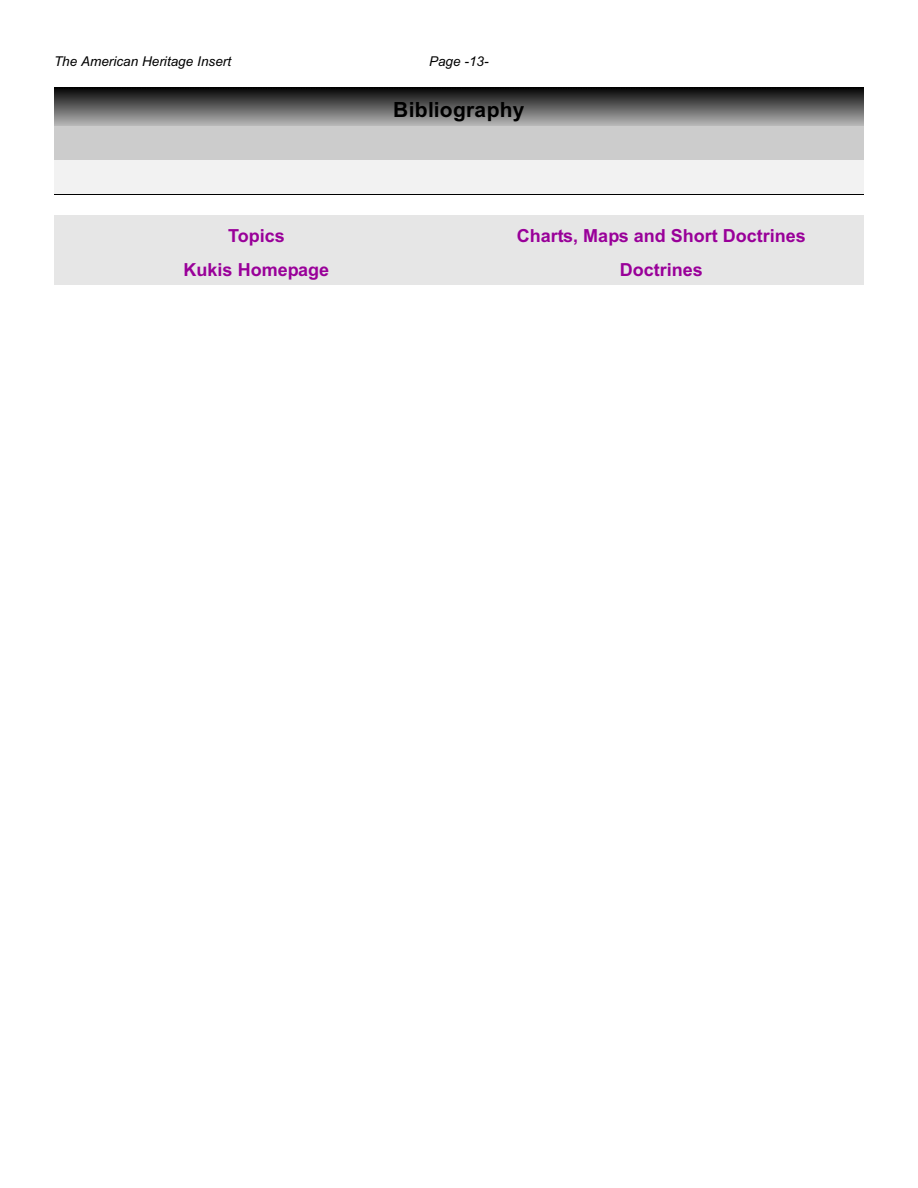
<style>
.page{position:relative;width:918px;height:1188px;background:#fff}
.page>*{position:absolute;margin:0;border:0;box-sizing:border-box;transform-origin:0 0}
.t1{font:700 21px "Arial";letter-spacing:.015em;color:#000}
.t2{font:700 18px "Arial";color:#909}
.t3{font:italic 13.5px "Arial";color:#000}
</style>
<div class="page">
<img style="left:54px;top:89px;width:810px;height:37px">
<hr style="left:54px;top:87px;width:810px;height:2px;background:#010101">
<div style="left:54px;top:127px;width:810px;height:33px;background:#ccc"></div>
<div style="left:54px;top:161px;width:810px;height:33px;background:#f2f2f2"></div>
<div style="left:54px;top:215px;width:405px;height:35px;background:#e6e6e6"></div>
<div style="left:459px;top:215px;width:405px;height:35px;background:#e6e6e6"></div>
<div style="left:54px;top:250px;width:405px;height:34px;background:#e6e6e6"></div>
<div style="left:459px;top:250px;width:405px;height:34px;background:#e6e6e6"></div>
<p class="t3" style="left:54px;top:57px;width:179px">The American Heritage Insert</p>
<p class="t3" style="left:429px;top:57px;width:61px">Page -13-</p>
<p class="t1" style="left:393px;top:102px;width:133px">Bibliography</p>
<p class="t2" style="left:228px;top:228px;width:58px">Topics</p>
<p class="t2" style="left:517px;top:228px;width:291px">Charts, Maps and Short Doctrines</p>
<p class="t2" style="left:184px;top:263px;width:147px">Kukis Homepage</p>
<p class="t2" style="left:620px;top:263px;width:85px">Doctrines</p>
</div>
